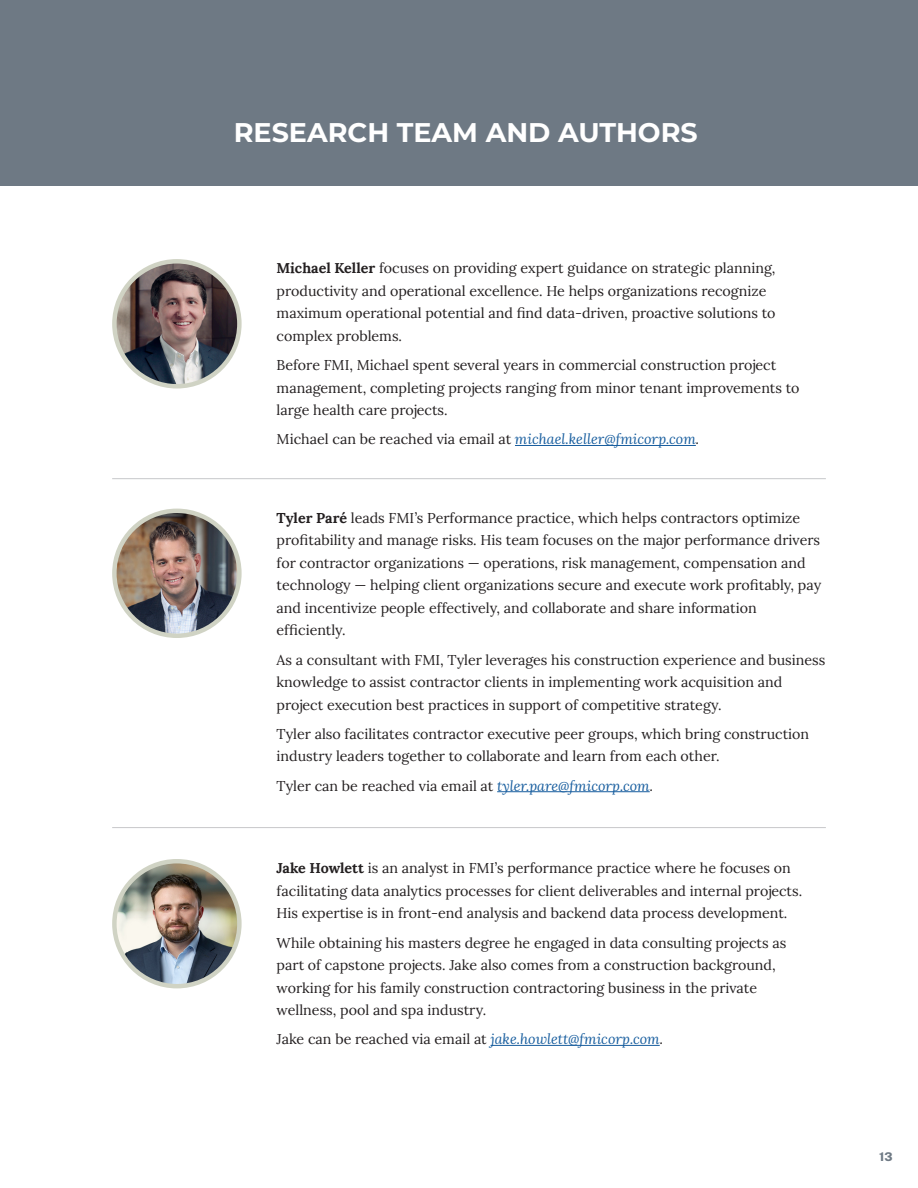
<style>
.page{position:relative;width:918px;height:1188px;background:#fff}
.page>*{position:absolute;margin:0;border:0;box-sizing:border-box;transform-origin:0 0}
.t1{font:700 27px "Montserrat";color:#fff}
.MAINBODY{font:14.25px/22.5px "Lora";color:#231f20}
.t2{font:800 12px "Public Sans";color:#6e7984}
.s1{font-weight:700}
.s2{font-style:italic;color:#175d9e}
.s3{font-style:italic}
</style>
<div class="page">
<div style="left:0;top:0;width:918px;height:185px;background:#6e7984"></div>
<hr style="left:497px;top:791px;width:153px;height:1px;background:#175d9e">
<hr style="left:515px;top:445px;width:181px;height:1px;background:#175d9e">
<hr style="left:491px;top:1045px;width:169px;height:1px;background:#175d9e">
<hr style="left:112px;top:478px;width:714px;height:1px;background:#c7c8ca">
<hr style="left:112px;top:827px;width:714px;height:1px;background:#c7c8ca">
<img style="left:114px;top:264px;width:123px;height:120px">
<div style="left:112px;top:259px;width:130px;height:130px;border:4px solid #d0d3c4;border-radius:50%"></div>
<img style="left:114px;top:861px;width:125px;height:125px;border-radius:62px">
<div style="left:112px;top:859px;width:130px;height:129px;border:4px solid #d0d3c4;border-radius:50%"></div>
<img style="left:114px;top:511px;width:125px;height:125px;border-radius:62px">
<div style="left:112px;top:509px;width:130px;height:129px;border:4px solid #d0d3c4;border-radius:50%"></div>
<p class="t1" style="left:234px;top:113px;width:466px">RESEARCH TEAM AND AUTHORS</p>
<p class="MAINBODY" style="left:277px;top:256px;width:500px"><span class="s1">Michael Keller</span> focuses on providing expert guidance on strategic planning, productivity and operational excellence. He helps organizations recognize maximum operational potential and find data-driven, proactive solutions to complex problems.</p>
<p class="MAINBODY" style="left:277px;top:353px;width:525px">Before FMI, Michael spent several years in commercial construction project management, completing projects ranging from minor tenant improvements to large health care projects.</p>
<p class="MAINBODY" style="left:277px;top:427px;width:424px">Michael can be reached via email at <span class="s2">michael.keller@fmicorp.com</span><span class="s3">.</span></p>
<p class="MAINBODY" style="left:277px;top:506px;width:546px"><span class="s1">Tyler Paré</span> leads FMI’s Performance practice, which helps contractors optimize profitability and manage risks. His team focuses on the major performance drivers for contractor organizations — operations, risk management, compensation and technology — helping client organizations secure and execute work profitably, pay and incentivize people effectively, and collaborate and share information efficiently.</p>
<p class="MAINBODY" style="left:277px;top:647px;width:550px">As a consultant with FMI, Tyler leverages his construction experience and business knowledge to assist contractor clients in implementing work acquisition and project execution best practices in support of competitive strategy.</p>
<p class="MAINBODY" style="left:277px;top:722px;width:534px">Tyler also facilitates contractor executive peer groups, which bring construction industry leaders together to collaborate and learn from each other.</p>
<p class="MAINBODY" style="left:277px;top:773px;width:378px">Tyler can be reached via email at <span class="s2">tyler.pare@fmicorp.com</span><span class="s3">.</span></p>
<p class="MAINBODY" style="left:277px;top:856px;width:527px"><span class="s1">Jake Howlett</span> is an analyst in FMI’s performance practice where he focuses on facilitating data analytics processes for client deliverables and internal projects.<br>His expertise is in front-end analysis and backend data process development.</p>
<p class="MAINBODY" style="left:277px;top:930px;width:511px">While obtaining his masters degree he engaged in data consulting projects as part of capstone projects. Jake also comes from a construction background, working for his family construction contractoring business in the private wellness, pool and spa industry.</p>
<p class="MAINBODY" style="left:277px;top:1027px;width:388px">Jake can be reached via email at <span class="s2">jake.howlett@fmicorp.com</span><span class="s3">.</span></p>
<p class="t2" style="left:879px;top:1148px;width:15px">13</p>
</div>
